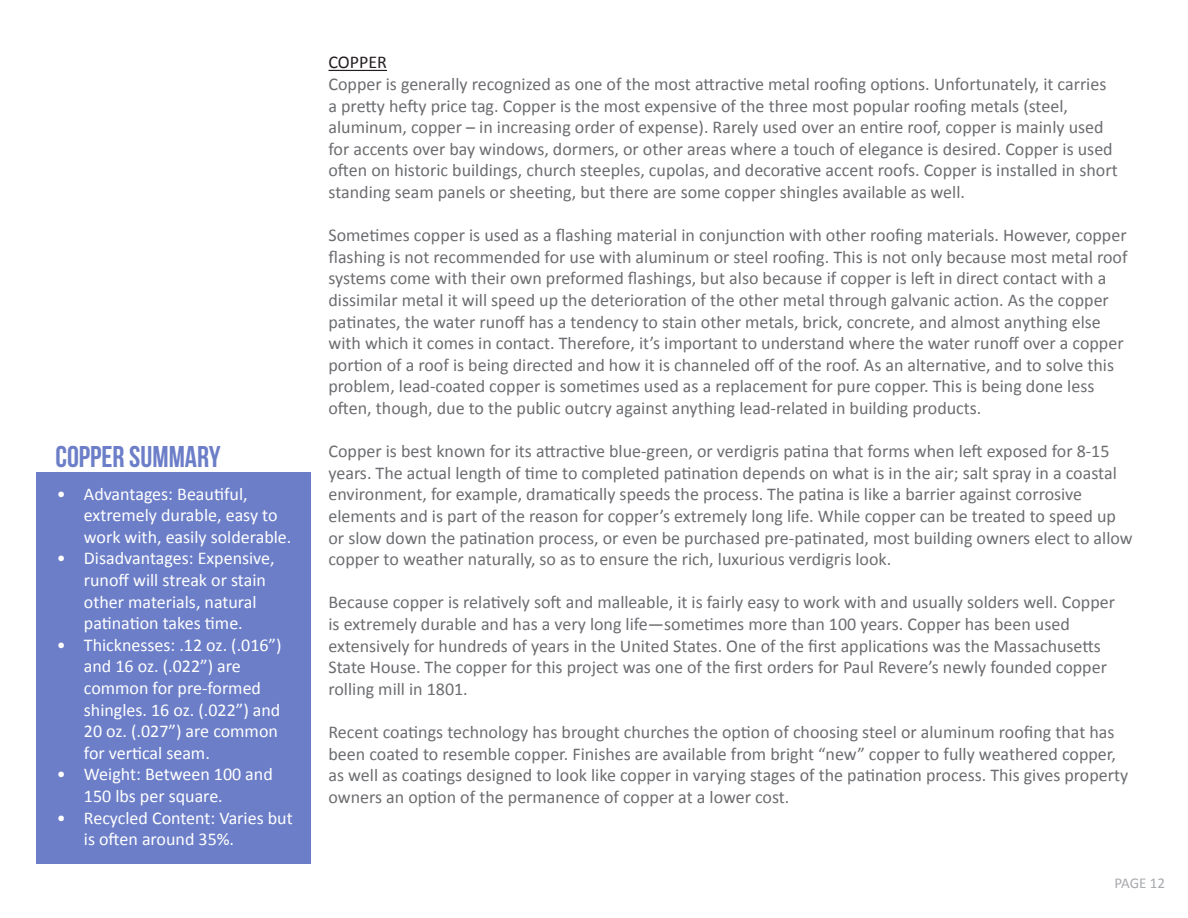
<style>
.page{position:relative;width:1188px;height:918px;background:#fff}
.page>*{position:absolute;margin:0;border:0;box-sizing:border-box;transform-origin:0 0}
.t1{font:30px "Bebas Neue";color:#6c7ec8}
.t2{font:18px/21.6px "Calibri";color:#6c6d70}
.t3{font:18px/21.6px "Calibri";color:#fff}
.t4{font:18px "Calibri";color:#231f20}
.t5{font:15px "Calibri";letter-spacing:-.005em;color:#a8a9ad}
</style>
<div class="page">
<hr style="left:328px;top:70px;width:59px;height:1px;background:#231f20">
<div style="left:36px;top:472px;width:274px;height:392px;background:#6c7ec8"></div>
<p class="t1" style="left:56px;top:440px;width:167px">COPPER SUMMARY</p>
<p class="t3" style="left:84px;top:483px;width:209px;text-indent:-27px">• Advantages: Beautiful, extremely durable, easy to work with, easily solderable.</p>
<p class="t3" style="left:84px;top:548px;width:192px;text-indent:-27px">• Disadvantages: Expensive, runoff will streak or stain other materials, natural patination takes time.</p>
<p class="t3" style="left:84px;top:634px;width:199px;text-indent:-27px">• Thicknesses: .12 oz. (.016”) and 16 oz. (.022”) are common for pre-formed shingles. 16 oz. (.022”) and<br>20 oz. (.027”) are common for vertical seam.</p>
<p class="t3" style="left:84px;top:764px;width:190px;text-indent:-27px">• Weight: Between 100 and<br>150 lbs per square.</p>
<p class="t3" style="left:84px;top:807px;width:210px;text-indent:-27px">• Recycled Content: Varies but is often around 35%.</p>
<p class="t4" style="left:328px;top:51px;width:60px">COPPER</p>
<p class="t2" style="left:328px;top:73px;width:791px">Copper is generally recognized as one of the most attractive metal roofing options. Unfortunately, it carries a pretty hefty price tag. Copper is the most expensive of the three most popular roofing metals (steel, aluminum, copper – in increasing order of expense). Rarely used over an entire roof, copper is mainly used for accents over bay windows, dormers, or other areas where a touch of elegance is desired. Copper is used often on historic buildings, church steeples, cupolas, and decorative accent roofs. Copper is installed in short standing seam panels or sheeting, but there are some copper shingles available as well.</p>
<p class="t2" style="left:328px;top:224px;width:801px">Sometimes copper is used as a flashing material in conjunction with other roofing materials. However, copper flashing is not recommended for use with aluminum or steel roofing. This is not only because most metal roof systems come with their own preformed flashings, but also because if copper is left in direct contact with a dissimilar metal it will speed up the deterioration of the other metal through galvanic action. As the copper patinates, the water runoff has a tendency to stain other metals, brick, concrete, and almost anything else with which it comes in contact. Therefore, it’s important to understand where the water runoff over a copper portion of a roof is being directed and how it is channeled off of the roof. As an alternative, and to solve this problem, lead-coated copper is sometimes used as a replacement for pure copper. This is being done less often, though, due to the public outcry against anything lead-related in building products.</p>
<p class="t2" style="left:328px;top:440px;width:806px">Copper is best known for its attractive blue-green, or verdigris patina that forms when left exposed for 8-15 years. The actual length of time to completed patination depends on what is in the air; salt spray in a coastal environment, for example, dramatically speeds the process. The patina is like a barrier against corrosive elements and is part of the reason for copper’s extremely long life. While copper can be treated to speed up or slow down the patination process, or even be purchased pre-patinated, most building owners elect to allow copper to weather naturally, so as to ensure the rich, luxurious verdigris look.</p>
<p class="t2" style="left:328px;top:592px;width:788px">Because copper is relatively soft and malleable, it is fairly easy to work with and usually solders well. Copper is extremely durable and has a very long life—sometimes more than 100 years. Copper has been used extensively for hundreds of years in the United States. One of the first applications was the Massachusetts State House. The copper for this project was one of the first orders for Paul Revere’s newly founded copper rolling mill in 1801.</p>
<p class="t2" style="left:328px;top:721px;width:801px">Recent coatings technology has brought churches the option of choosing steel or aluminum roofing that has been coated to resemble copper. Finishes are available from bright “new” copper to fully weathered copper, as well as coatings designed to look like copper in varying stages of the patination process. This gives property owners an option of the permanence of copper at a lower cost.</p>
<p class="t5" style="left:1114px;top:873px;width:52px">PAGE 12</p>
</div>
